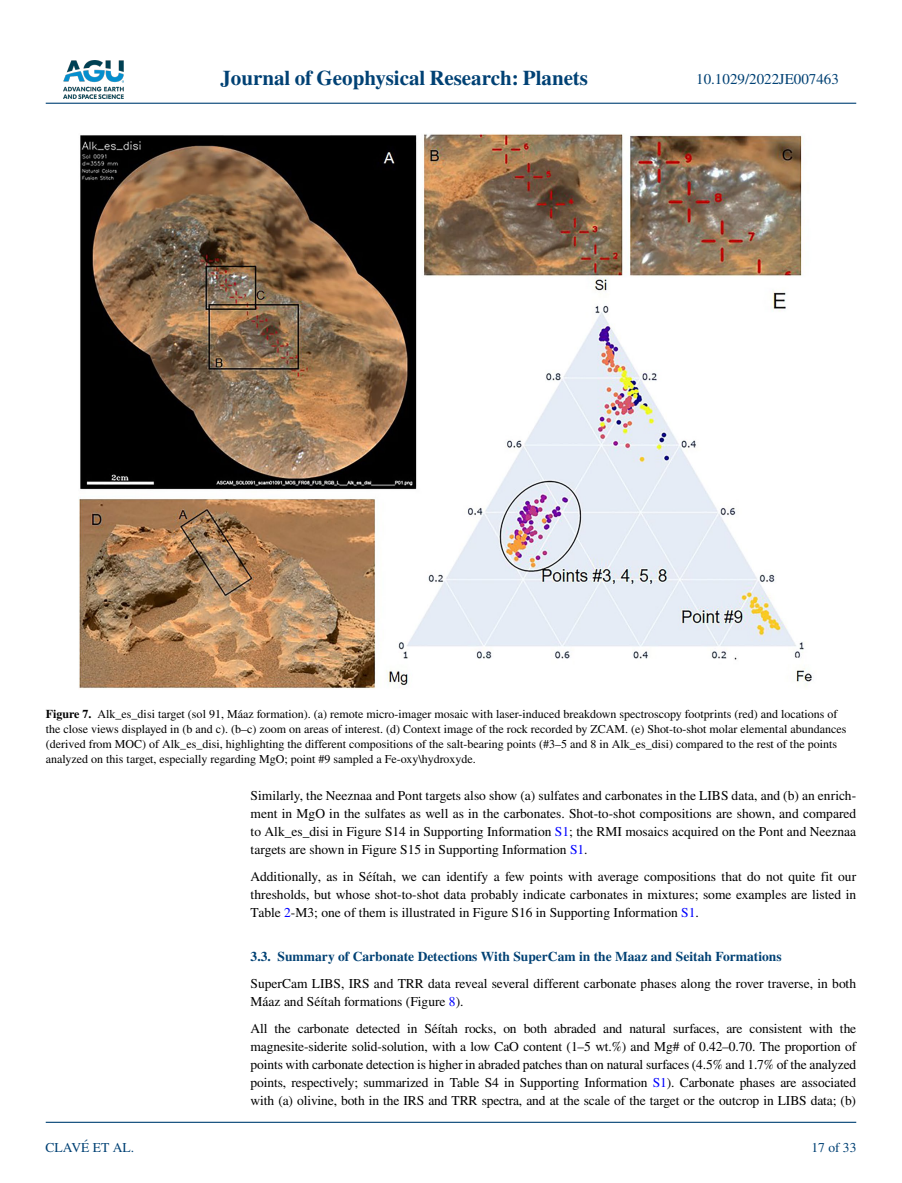
<style>
.page{position:relative;width:902px;height:1183px;background:#fff}
.page>*{position:absolute;margin:0;border:0;box-sizing:border-box;transform-origin:0 0}
.t1{font:700 21px "STIX";color:#004174}
.t2{font:15px "STIX";color:#004174}
.t3{font:13.5px/18px "STIX";color:#000;text-align:justify}
.t4{font:700 13.5px "STIX";color:#004174}
.t5{font:13.5px "STIX";color:#004174}
.t6{font:12px/15px "STIX";color:#000}
.s1{font-weight:700}
.s2{color:#00f}
</style>
<div class="page">
<img style="left:63px;top:60px;width:60px;height:39px">
<hr style="left:46px;top:103px;width:810px;height:1px;background:#004174">
<hr style="left:46px;top:1121px;width:810px;height:1px;background:#004174">
<img style="left:79px;top:134px;width:733px;height:555px">
<h1 class="t1" style="left:220px;top:66px;width:369px">Journal of Geophysical Research: Planets</h1>
<p class="t2" style="left:696px;top:69px;width:144px">10.1029/2022JE007463</p>
<p class="t6" style="left:46px;top:707px;width:802px"><span class="s1">Figure 7.</span> Alk_es_disi target (sol 91, Máaz formation). (a) remote micro-imager mosaic with laser-induced breakdown spectroscopy footprints (red) and locations of the close views displayed in (b and c). (b–c) zoom on areas of interest. (d) Context image of the rock recorded by ZCAM. (e) Shot-to-shot molar elemental abundances (derived from MOC) of Alk_es_disi, highlighting the different compositions of the salt-bearing points (#3–5 and 8 in Alk_es_disi) compared to the rest of the points analyzed on this target, especially regarding MgO; point #9 sampled a Fe-oxy\hydroxyde.</p>
<p class="t5" style="left:45px;top:1138px;width:90px">CLAVÉ ET AL.</p>
<p class="t3" style="left:250px;top:787px;width:607px">Similarly, the Neeznaa and Pont targets also show (a) sulfates and carbonates in the LIBS data, and (b) an enrich&shy;ment in MgO in the sulfates as well as in the carbonates. Shot-to-shot compositions are shown, and compared to Alk_es_disi in Figure S14 in Supporting Information <span class="s2">S1</span>; the RMI mosaics acquired on the Pont and Neeznaa targets are shown in Figure S15 in Supporting Information <span class="s2">S1</span>.</p>
<p class="t3" style="left:250px;top:868px;width:607px">Additionally, as in Séítah, we can identify a few points with average compositions that do not quite fit our thresholds, but whose shot-to-shot data probably indicate carbonates in mixtures; some examples are listed in Table <span class="s2">2</span>-M3; one of them is illustrated in Figure S16 in Supporting Information <span class="s2">S1</span>.</p>
<p class="t4" style="left:250px;top:948px;width:532px">3.3. Summary of Carbonate Detections With SuperCam in the Maaz and Seitah Formations</p>
<p class="t3" style="left:250px;top:974px;width:607px">SuperCam LIBS, IRS and TRR data reveal several different carbonate phases along the rover traverse, in both<br>Máaz and Séítah formations (Figure <span class="s2">8</span>).</p>
<p class="t3" style="left:250px;top:1019px;width:607px">All the carbonate detected in Séítah rocks, on both abraded and natural surfaces, are consistent with the magnesite-siderite solid-solution, with a low CaO content (1–5 wt.%) and Mg# of 0.42–0.70. The proportion of points with carbonate detection is higher in abraded patches than on natural surfaces (4.5% and 1.7% of the analyzed points, respectively; summarized in Table S4 in Supporting Information <span class="s2">S1</span>). Carbonate phases are associated with (a) olivine, both in the IRS and TRR spectra, and at the scale of the target or the outcrop in LIBS data; (b)</p>
<p class="t5" style="left:811px;top:1138px;width:46px">17 of 33</p>
</div>
